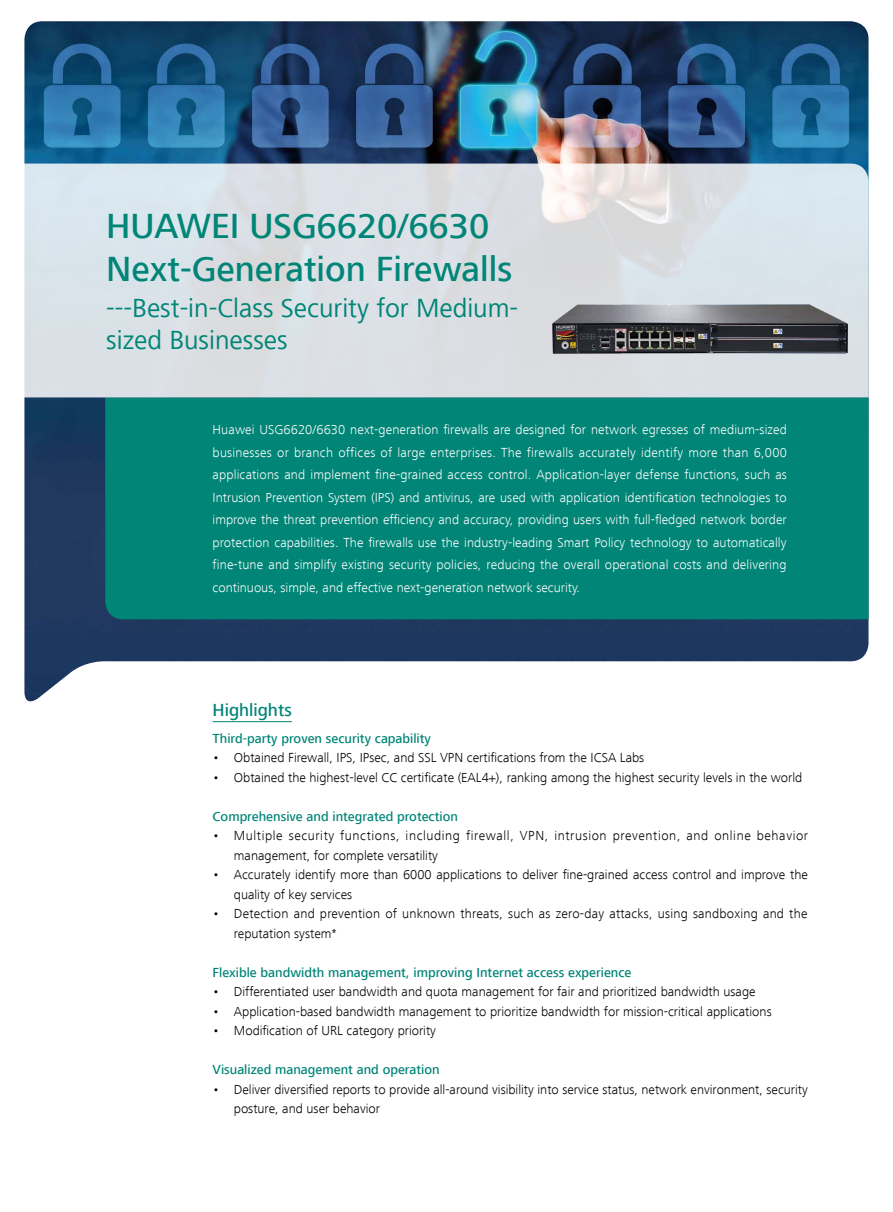
<style>
.page{position:relative;width:893px;height:1212px;background:#fff}
.page>*{position:absolute;margin:0;border:0;box-sizing:border-box;transform-origin:0 0}
.t1{font:500 36px/43.2px "Frutiger Next LT";color:#008577}
.t2{font:27px/32.4px "Frutiger Next LT";color:#008577}
.t3{font:500 18px "Frutiger Next LT";color:#008577}
.t4{font:300 13.5px/19.5px "Frutiger Next LT";color:#000}
.t5{font:300 13.5px/22.5px "Frutiger Next LT";color:#fff;text-align:justify}
.t6{font:500 13.5px "Frutiger Next LT";color:#008577}
.t7{font:300 13.5px/19.5px "Frutiger Next LT";letter-spacing:.045em;color:#000}
</style>
<div class="page">
<img style="left:24px;top:21px;width:844px;height:681px">
<div style="left:105px;top:397px;width:763px;height:222px;background:#008577"></div>
<svg style="left:24px;top:164px;width:844px;height:233px;background:#dae0e5"></svg>
<hr style="left:213px;top:721px;width:79px;height:1px;background:#008577">
<img style="left:553px;top:305px;width:294px;height:48px">
<h1 class="t1" style="left:106px;top:204px;width:407px">HUAWEI USG6620/6630<br>Next-Generation Firewalls</h1>
<h2 class="t2" style="left:106px;top:291px;width:413px">---Best-in-Class Security for Medium&shy;sized Businesses</h2>
<p class="t5" style="left:213px;top:418px;width:576px">Huawei USG6620/6630 next-generation firewalls are designed for network egresses of medium-sized businesses or branch offices of large enterprises. The firewalls accurately identify more than 6,000 applications and implement fine-grained access control. Application-layer defense functions, such as Intrusion Prevention System (IPS) and antivirus, are used with application identification technologies to improve the threat prevention efficiency and accuracy, providing users with full-fledged network border protection capabilities. The firewalls use the industry-leading Smart Policy technology to automatically fine-tune and simplify existing security policies, reducing the overall operational costs and delivering continuous, simple, and effective next-generation network security.</p>
<h3 class="t3" style="left:213px;top:700px;width:81px">Highlights</h3>
<p class="t6" style="left:213px;top:730px;width:220px">Third-party proven security capability</p>
<p class="t4" style="left:213px;top:748px;width:433px">• Obtained Firewall, IPS, IPsec, and SSL VPN certifications from the ICSA Labs</p>
<p class="t4" style="left:213px;top:767px;width:591px">• Obtained the highest-level CC certificate (EAL4+), ranking among the highest security levels in the world</p>
<p class="t6" style="left:213px;top:808px;width:247px">Comprehensive and integrated protection</p>
<p class="t7" style="left:234px;top:826px;width:576px;text-indent:-21px">• Multiple security functions, including firewall, VPN, intrusion prevention, and online behavior management, for complete versatility</p>
<p class="t4" style="left:234px;top:865px;width:576px;text-indent:-21px">• Accurately identify more than 6000 applications to deliver fine-grained access control and improve the quality of key services</p>
<p class="t4" style="left:234px;top:904px;width:575px;text-indent:-21px">• Detection and prevention of unknown threats, such as zero-day attacks, using sandboxing and the reputation system*</p>
<p class="t6" style="left:213px;top:964px;width:420px">Flexible bandwidth management, improving Internet access experience</p>
<p class="t4" style="left:213px;top:982px;width:544px">• Differentiated user bandwidth and quota management for fair and prioritized bandwidth usage</p>
<p class="t4" style="left:213px;top:1001px;width:561px">• Application-based bandwidth management to prioritize bandwidth for mission-critical applications</p>
<p class="t4" style="left:213px;top:1021px;width:225px">• Modification of URL category priority</p>
<p class="t6" style="left:213px;top:1062px;width:228px">Visualized management and operation</p>
<p class="t4" style="left:234px;top:1079px;width:575px;text-indent:-21px">• Deliver diversified reports to provide all-around visibility into service status, network environment, security posture, and user behavior</p>
</div>
